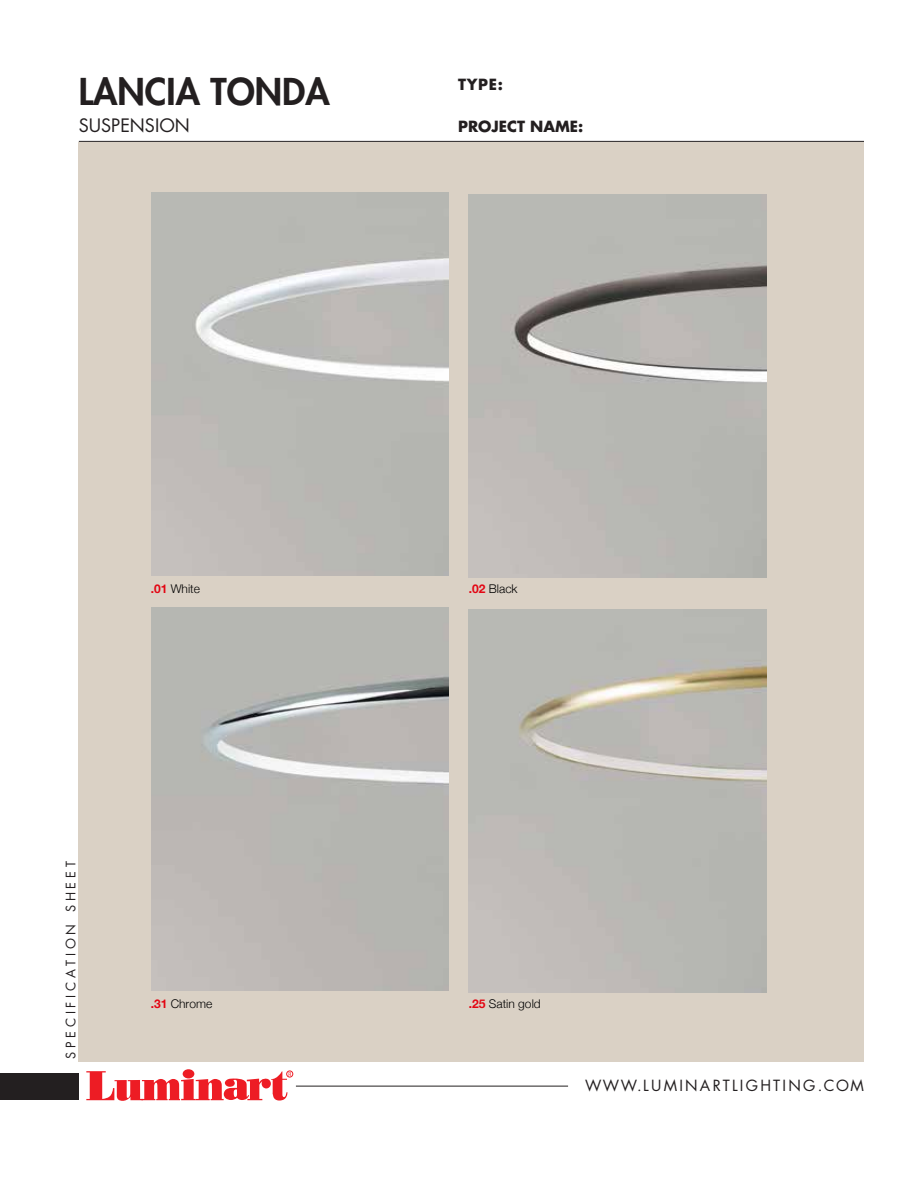
<style>
.page{position:relative;width:918px;height:1188px;background:#fff}
.page>*{position:absolute;margin:0;border:0;box-sizing:border-box;transform-origin:0 0}
.t1{font:800 36px "Futura Std";color:#231f20}
.t2{font:18px "Futura Std";color:#231f20}
.t3{font:15px "Futura Std";letter-spacing:.15em;color:#231f20}
.t4{font:700 15px "Futura Std";color:#231f20}
.t5{font:12.75px "Futura Std";letter-spacing:.3em;color:#231f20}
.t6{font:300 12px "Helvetica Neue";color:#000}
.s1{font-weight:700;color:#e30613}
</style>
<div class="page">
<div style="left:0;top:1073px;width:79px;height:27px;background:#231f20"></div>
<hr style="left:296px;top:1086px;width:272px;height:1px;background:#231f20">
<svg style="left:183px;top:1069px;width:11px;height:9px"></svg>
<svg style="left:86px;top:1071px;width:207px;height:30px"></svg>
<hr style="left:79px;top:141px;width:785px;height:1px;background:#231f20">
<div style="left:79px;top:142px;width:785px;height:920px;background:#dad1c5"></div>
<img style="left:151px;top:193px;width:298px;height:382px">
<img style="left:151px;top:608px;width:298px;height:382px">
<img style="left:469px;top:195px;width:298px;height:383px">
<img style="left:469px;top:610px;width:298px;height:382px">
<p class="t1" style="left:79px;top:69px;width:252px">LANCIA TONDA</p>
<p class="t2" style="left:79px;top:114px;width:113px">SUSPENSION</p>
<p class="t4" style="left:458px;top:75px;width:47px">TYPE:</p>
<p class="t4" style="left:458px;top:117px;width:127px">PROJECT NAME:</p>
<p class="t6" style="left:151px;top:579px;width:51px"><span class="s1">.01</span> White</p>
<p class="t6" style="left:469px;top:579px;width:50px"><span class="s1">.02</span> Black</p>
<p class="t5" style="left:63px;top:1059px;width:199px;rotate:-90deg">SPECIFICATION SHEET</p>
<p class="t6" style="left:151px;top:995px;width:63px"><span class="s1">.31</span> Chrome</p>
<p class="t6" style="left:469px;top:995px;width:73px"><span class="s1">.25</span> Satin gold</p>
<p class="t3" style="left:585px;top:1076px;width:280px">WWW.LUMINARTLIGHTING.COM</p>
</div>
